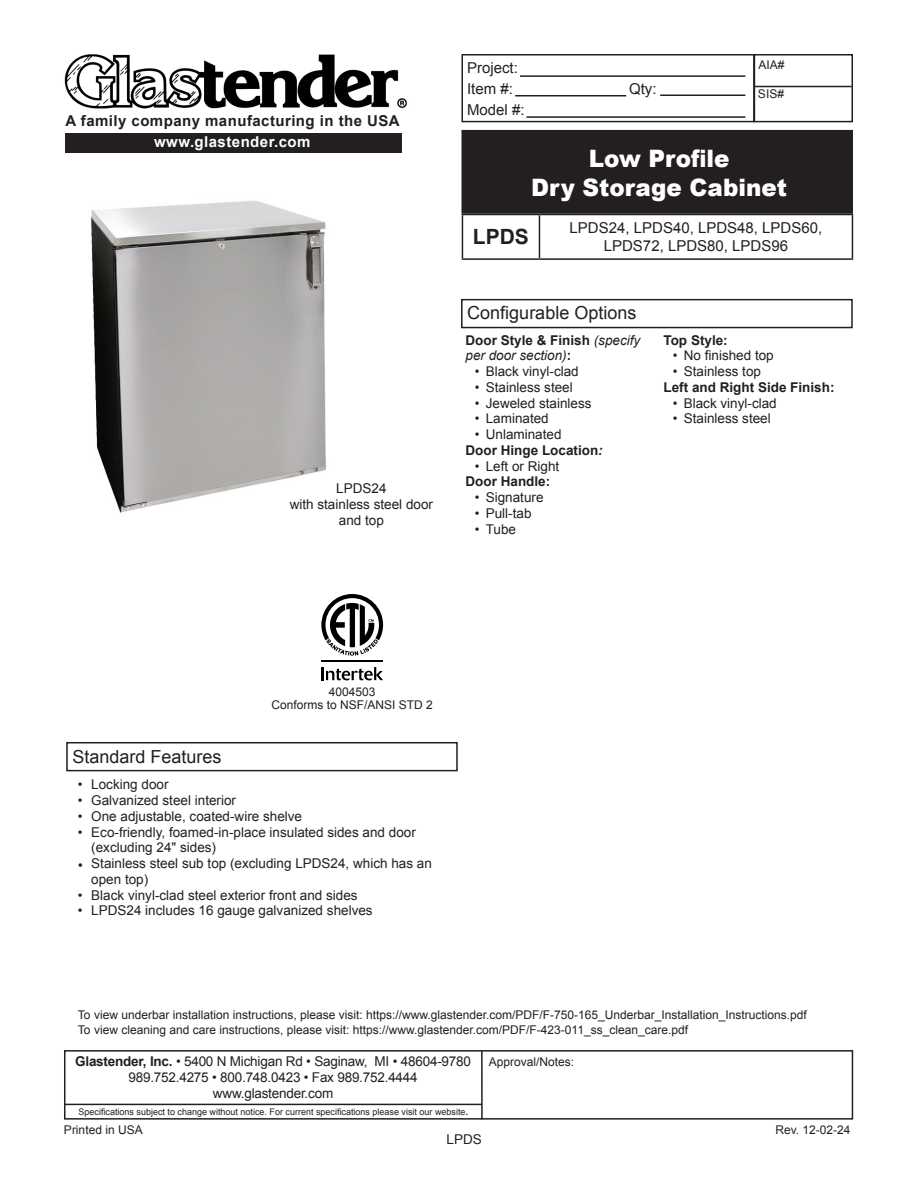
<style>
.page{position:relative;width:918px;height:1188px;background:#fff}
.page>*{position:absolute;margin:0;border:0;box-sizing:border-box;transform-origin:0 0}
.t1{font:900 24px "Arial";color:#fff;scale:.96 1}
.t2{font:700 21px "Arial";color:#231f20}
.t3{font:18px "Arial";color:#231f20}
.t4{font:15px/21px "Arial";color:#231f20}
.t5{font:700 15px "Arial";letter-spacing:.03em;color:#231f20}
.t6{font:700 15px "Arial";letter-spacing:.03em;color:#fff}
.t7{font:13.5px/16.2px "Arial";color:#231f20;text-align:center}
.t8{font:700 13.5px "Arial";color:#231f20}
.t9{font:italic 13.5px/15.8px "Arial";color:#231f20}
.t10{font:12px "Arial";color:#231f20}
.t11{font:9px "Arial";color:#231f20}
.s1{font-weight:700;font-style:normal}
.s2{font-style:italic}
.s3{font-family:"Minion Pro"}
.s4{font-weight:700}
</style>
<div class="page">
<div style="left:462px;top:131px;width:390px;height:82px;background:#231f20"></div>
<div style="left:461px;top:130px;width:392px;height:84px;border:2px solid #231f20"></div>
<div style="left:64px;top:1050px;width:789px;height:70px;border:2px solid #231f20"></div>
<hr style="left:481px;top:1051px;width:2px;height:68px;background:#231f20">
<hr style="left:64px;top:1104px;width:418px;height:1px;background:#231f20">
<div style="left:461px;top:54px;width:294px;height:68px;border:2px solid #231f20"></div>
<hr style="left:520px;top:75px;width:225px;height:2px;background:#231f20">
<hr style="left:515px;top:95px;width:111px;height:1px;background:#231f20">
<hr style="left:660px;top:94px;width:85px;height:2px;background:#231f20">
<hr style="left:526px;top:116px;width:219px;height:2px;background:#231f20">
<div style="left:754px;top:54px;width:99px;height:68px;border:2px solid #231f20"></div>
<hr style="left:754px;top:86px;width:97px;height:1px;background:#231f20">
<img style="left:64px;top:54px;width:343px;height:55px">
<div style="left:65px;top:133px;width:337px;height:20px;background:#231f20"></div>
<img style="left:91px;top:200px;width:235px;height:313px">
<div style="left:66px;top:742px;width:392px;height:29px;border:2px solid #231f20"></div>
<svg style="left:321px;top:667px;width:62px;height:13px"></svg>
<hr style="left:321px;top:660px;width:62px;height:2px;background:#000">
<svg style="left:321px;top:594px;width:62px;height:62px"></svg>
<div style="left:461px;top:299px;width:392px;height:29px;border:2px solid #231f20"></div>
<hr style="left:462px;top:214px;width:77px;height:1px;background:#231f20">
<hr style="left:462px;top:215px;width:1px;height:43px;background:#231f20">
<hr style="left:539px;top:214px;width:314px;height:1px;background:#231f20">
<hr style="left:539px;top:215px;width:1px;height:43px;background:#231f20">
<hr style="left:852px;top:215px;width:1px;height:43px;background:#231f20">
<hr style="left:462px;top:258px;width:77px;height:2px;background:#231f20">
<hr style="left:539px;top:258px;width:314px;height:2px;background:#231f20">
<p class="t5" style="left:66px;top:110px;width:336px">A family company manufacturing in the USA</p>
<p class="t6" style="left:154px;top:131px;width:158px">www.glastender.com</p>
<p class="t7" style="left:336px;top:480px;width:52px">LPDS24</p>
<p class="t7" style="left:290px;top:497px;width:145px">with stainless steel door and top</p>
<p class="t4" style="left:467px;top:57px;width:52px">Project:<br>Item #:</p>
<p class="t4" style="left:467px;top:99px;width:59px">Model #:</p>
<p class="t4" style="left:629px;top:78px;width:29px">Qty:</p>
<p class="t10" style="left:758px;top:57px;width:28px">AIA#</p>
<p class="t10" style="left:758px;top:86px;width:28px">SIS#</p>
<p class="t1" style="left:589px;top:141px;width:148px">Low Profile</p>
<p class="t1" style="left:531px;top:170px;width:268px">Dry Storage Cabinet</p>
<p class="t2" style="left:473px;top:223px;width:58px">LPDS</p>
<p class="t4" style="left:570px;top:219px;width:254px;line-height:18px;text-align:center">LPDS24, LPDS40, LPDS48, LPDS60,<br>LPDS72, LPDS80, LPDS96</p>
<p class="t3" style="left:467px;top:300px;width:171px">Configurable Options</p>
<p class="t9" style="left:466px;top:332px;width:176px"><span class="s1">Door Style &amp; Finish</span> (specify per door section)<span class="s1">:</span></p>
<p class="t7" style="left:475px;top:363px;width:105px">• Black vinyl-clad</p>
<p class="t7" style="left:475px;top:379px;width:99px">• Stainless steel</p>
<p class="t7" style="left:475px;top:395px;width:118px">• Jeweled stainless</p>
<p class="t7" style="left:475px;top:411px;width:75px">• Laminated</p>
<p class="t7" style="left:475px;top:426px;width:88px">• Unlaminated</p>
<p class="t8" style="left:466px;top:441px;width:139px">Door Hinge Location<span class="s2">:</span></p>
<p class="t7" style="left:475px;top:458px;width:86px">• Left or Right</p>
<p class="t8" style="left:466px;top:473px;width:86px">Door Handle:</p>
<p class="t7" style="left:475px;top:489px;width:70px">• Signature</p>
<p class="t7" style="left:475px;top:505px;width:58px">• Pull-tab</p>
<p class="t7" style="left:475px;top:521px;width:43px">• Tube</p>
<p class="t8" style="left:664px;top:331px;width:66px">Top Style:</p>
<p class="t7" style="left:673px;top:348px;width:102px">• No finished top</p>
<p class="t7" style="left:673px;top:363px;width:90px">• Stainless top</p>
<p class="t8" style="left:664px;top:378px;width:173px">Left and Right Side Finish:</p>
<p class="t7" style="left:673px;top:395px;width:105px">• Black vinyl-clad</p>
<p class="t7" style="left:673px;top:411px;width:99px">• Stainless steel</p>
<p class="t3" style="left:73px;top:744px;width:151px">Standard Features</p>
<p class="t10" style="left:329px;top:684px;width:48px">4004503</p>
<p class="t10" style="left:271px;top:697px;width:163px">Conforms to NSF/ANSI STD 2</p>
<p class="t7" style="left:78px;top:777px;width:92px">• Locking door</p>
<p class="t7" style="left:78px;top:792px;width:160px">• Galvanized steel interior</p>
<p class="t7" style="left:78px;top:808px;width:226px">• One adjustable, coated-wire shelve</p>
<p class="t7" style="left:91px;top:824px;width:326px;line-height:15.8px;text-align:left;text-indent:-14px">• Eco-friendly, foamed-in-place insulated sides and door (excluding 24" sides)</p>
<p class="t7" style="left:91px;top:856px;width:342px;line-height:15.8px;text-align:left;text-indent:-14px"><span class="s3">•</span> Stainless steel sub top (excluding LPDS24, which has an open top)</p>
<p class="t7" style="left:78px;top:887px;width:281px">• Black vinyl-clad steel exterior front and sides</p>
<p class="t7" style="left:78px;top:903px;width:296px">• LPDS24 includes 16 gauge galvanized shelves</p>
<p class="t10" style="left:78px;top:1007px;width:731px">To view underbar installation instructions, please visit: https://www.glastender.com/PDF/F-750-165_Underbar_Installation_Instructions.pdf</p>
<p class="t10" style="left:78px;top:1022px;width:612px">To view cleaning and care instructions, please visit: https://www.glastender.com/PDF/F-423-011_ss_clean_care.pdf</p>
<p class="t7" style="left:75px;top:1053px;width:397px"><span class="s4">Glastender, Inc.</span> • 5400 N Michigan Rd • Saginaw, MI • 48604-9780<br>989.752.4275 • 800.748.0423 • Fax 989.752.4444 www.glastender.com</p>
<p class="t10" style="left:489px;top:1054px;width:87px">Approval/Notes:</p>
<p class="t11" style="left:78px;top:1106px;width:391px">Specifications subject to change without notice. For current specifications please visit our website<span class="s4">.</span></p>
<p class="t10" style="left:64px;top:1122px;width:80px">Printed in USA</p>
<p class="t7" style="left:446px;top:1131px;width:37px">LPDS</p>
<p class="t10" style="left:775px;top:1122px;width:77px">Rev. 12-02-24</p>
</div>
